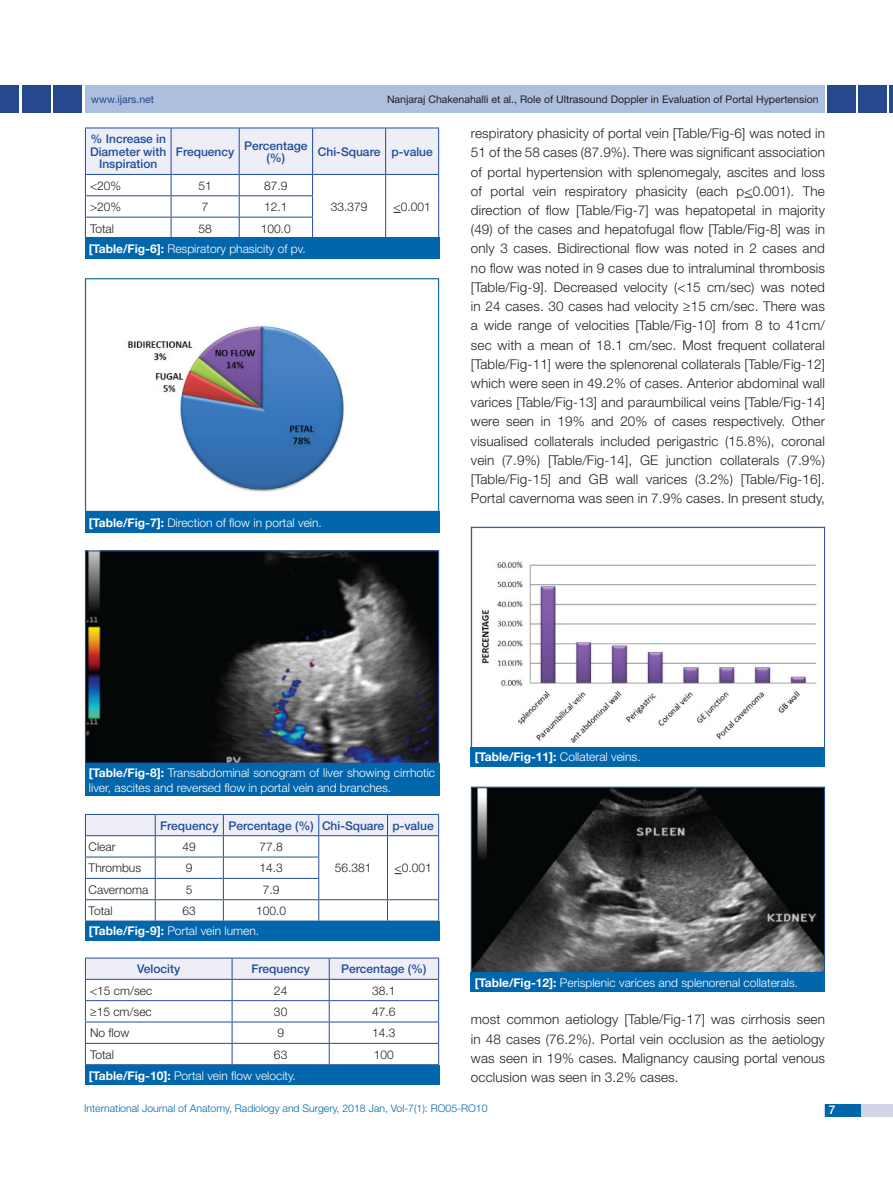
<style>
.page{position:relative;width:893px;height:1191px;background:#fff}
.page>*{position:absolute;margin:0;border:0;box-sizing:border-box;transform-origin:0 0}
.Body_Text{font:300 13.5px/19.2px "Helvetica Neue";letter-spacing:.01em;color:#231f20;text-align:justify}
.Table_text{font:300 12px/15px "Helvetica Neue";color:#fff}
.Table_text-2{font:300 12px "Helvetica Neue";color:#231f20}
.Table_text-3{font:500 12px/12.6px "Helvetica Neue";color:#214c99;text-align:center}
.t1{font:500 12px "Helvetica Neue";color:#fff}
.t2{font:10.5px "Helvetica Neue";color:#231f20}
.t3{font:300 10.5px "Helvetica Neue";color:#0166ac}
.t4{font:10.5px "Helvetica Neue";color:#25488e}
.s1{font-weight:700}
</style>
<div class="page">
<div style="left:85px;top:85px;width:740px;height:28px;background:#adbfdf"></div>
<div style="left:0;top:85px;width:19px;height:28px;background:#25488e"></div>
<div style="left:22px;top:85px;width:29px;height:28px;background:#25488e"></div>
<hr style="left:889px;top:85px;width:4px;height:28px;background:#25488e">
<div style="left:858px;top:85px;width:29px;height:28px;background:#25488e"></div>
<div style="left:825px;top:1103px;width:68px;height:13px;background:#d3d5e7"></div>
<div style="left:825px;top:1103px;width:35px;height:13px;background:#0166ac"></div>
<div style="left:53px;top:85px;width:29px;height:28px;background:#25488e"></div>
<div style="left:827px;top:85px;width:29px;height:28px;background:#25488e"></div>
<hr style="left:85px;top:957px;width:147px;height:1px;background:#214c99">
<hr style="left:232px;top:957px;width:97px;height:1px;background:#214c99">
<hr style="left:329px;top:957px;width:110px;height:1px;background:#214c99">
<svg style="left:85px;top:958px;width:354px;height:106px"></svg>
<hr style="left:85px;top:1064px;width:147px;height:1px;background:#214c99">
<hr style="left:232px;top:1064px;width:97px;height:1px;background:#214c99">
<hr style="left:329px;top:1064px;width:110px;height:1px;background:#214c99">
<svg style="left:85px;top:128px;width:354px;height:110px"></svg>
<hr style="left:85px;top:920px;width:70px;height:1px;background:#214c99">
<hr style="left:155px;top:920px;width:68px;height:1px;background:#214c99">
<hr style="left:223px;top:920px;width:96px;height:1px;background:#214c99">
<hr style="left:319px;top:920px;width:68px;height:1px;background:#214c99">
<hr style="left:387px;top:920px;width:52px;height:1px;background:#214c99">
<svg style="left:85px;top:814px;width:354px;height:106px"></svg>
<div style="left:85px;top:238px;width:354px;height:21px;background:#0166ac"></div>
<img style="left:128px;top:324px;width:216px;height:168px">
<div style="left:85px;top:278px;width:354px;height:234px;border:1px solid #0166ac"></div>
<div style="left:85px;top:512px;width:354px;height:21px;background:#0166ac"></div>
<img style="left:87px;top:552px;width:350px;height:209px">
<div style="left:85px;top:550px;width:354px;height:213px;border:1px solid #214c99"></div>
<div style="left:85px;top:763px;width:354px;height:32px;background:#0166ac"></div>
<div style="left:85px;top:921px;width:354px;height:19px;background:#0166ac"></div>
<div style="left:85px;top:1065px;width:354px;height:19px;background:#0166ac"></div>
<img style="left:482px;top:561px;width:335px;height:182px">
<div style="left:471px;top:527px;width:354px;height:223px;border:1px solid #214c99"></div>
<div style="left:471px;top:747px;width:354px;height:19px;background:#0166ac"></div>
<img style="left:473px;top:788px;width:350px;height:182px">
<div style="left:471px;top:786px;width:354px;height:186px;border:1px solid #214c99"></div>
<div style="left:471px;top:972px;width:354px;height:20px;background:#0166ac"></div>
<p class="t4" style="left:91px;top:93px;width:64px">www.ijars.net</p>
<p class="t2" style="left:387px;top:93px;width:433px">Nanjaraj Chakenahalli et al., Role of Ultrasound Doppler in Evaluation of Portal Hypertension</p>
<p class="Table_text-3" style="left:90px;top:133px;width:77px">% Increase in</p>
<p class="Table_text-3" style="left:90px;top:145px;width:78px">Diameter with<br>Inspiration</p>
<p class="Table_text-3" style="left:176px;top:145px;width:60px">Frequency</p>
<p class="Table_text-3" style="left:244px;top:139px;width:65px">Percentage (%)</p>
<p class="Table_text-3" style="left:318px;top:145px;width:64px">Chi-Square</p>
<p class="Table_text-3" style="left:391px;top:145px;width:43px">p-value</p>
<p class="Table_text-2" style="left:90px;top:178px;width:33px">&lt;20%</p>
<p class="Table_text-2" style="left:198px;top:178px;width:15px">51</p>
<p class="Table_text-2" style="left:264px;top:178px;width:25px">87.9</p>
<p class="Table_text-2" style="left:90px;top:200px;width:33px">&gt;20%</p>
<p class="Table_text-2" style="left:202px;top:200px;width:8px">7</p>
<p class="Table_text-2" style="left:264px;top:200px;width:25px">12.1</p>
<p class="Table_text-2" style="left:331px;top:200px;width:38px">33.379</p>
<p class="Table_text-2" style="left:394px;top:200px;width:39px">&lt;0.001</p>
<p class="Table_text-2" style="left:90px;top:221px;width:26px">Total</p>
<p class="Table_text-2" style="left:198px;top:221px;width:15px">58</p>
<p class="Table_text-2" style="left:261px;top:221px;width:32px">100.0</p>
<p class="Table_text" style="left:89px;top:241px;width:218px"><span class="s1">[Table/Fig-6]:</span> Respiratory phasicity of pv.</p>
<p class="Table_text" style="left:89px;top:515px;width:234px"><span class="s1">[Table/Fig-7]:</span> Direction of flow in portal vein.</p>
<p class="Body_Text" style="left:471px;top:123px;width:356px">respiratory phasicity of portal vein [Table/Fig-6] was noted in 51 of the 58 cases (87.9%). There was significant association of portal hypertension with splenomegaly, ascites and loss of portal vein respiratory phasicity (each p&lt;0.001). The direction of flow [Table/Fig-7] was hepatopetal in majority (49) of the cases and hepatofugal flow [Table/Fig-8] was in only 3 cases. Bidirectional flow was noted in 2 cases and no flow was noted in 9 cases due to intraluminal thrombosis [Table/Fig-9]. Decreased velocity (&lt;15 cm/sec) was noted in 24 cases. 30 cases had velocity ≥15 cm/sec. There was a wide range of velocities [Table/Fig-10] from 8 to 41cm/ sec with a mean of 18.1 cm/sec. Most frequent collateral [Table/Fig-11] were the splenorenal collaterals [Table/Fig-12] which were seen in 49.2% of cases. Anterior abdominal wall varices [Table/Fig-13] and paraumbilical veins [Table/Fig-14] were seen in 19% and 20% of cases respectively. Other visualised collaterals included perigastric (15.8%), coronal vein (7.9%) [Table/Fig-14], GE junction collaterals (7.9%) [Table/Fig-15] and GB wall varices (3.2%) [Table/Fig-16].<br>Portal cavernoma was seen in 7.9% cases. In present study,</p>
<p class="Table_text" style="left:89px;top:764px;width:348px"><span class="s1">[Table/Fig-8]:</span> Transabdominal sonogram of liver showing cirrhotic liver, ascites and reversed flow in portal vein and branches.</p>
<p class="Table_text-3" style="left:160px;top:819px;width:60px">Frequency</p>
<p class="Table_text-3" style="left:228px;top:819px;width:87px">Percentage (%)</p>
<p class="Table_text-3" style="left:322px;top:819px;width:64px">Chi-Square</p>
<p class="Table_text-3" style="left:392px;top:819px;width:43px">p-value</p>
<p class="Table_text-2" style="left:89px;top:839px;width:28px">Clear</p>
<p class="Table_text-2" style="left:183px;top:839px;width:15px">49</p>
<p class="Table_text-2" style="left:259px;top:839px;width:25px">77.8</p>
<p class="Table_text-2" style="left:89px;top:861px;width:54px">Thrombus</p>
<p class="Table_text-2" style="left:186px;top:861px;width:8px">9</p>
<p class="Table_text-2" style="left:259px;top:861px;width:25px">14.3</p>
<p class="Table_text-2" style="left:335px;top:861px;width:38px">56.381</p>
<p class="Table_text-2" style="left:394px;top:861px;width:39px">&lt;0.001</p>
<p class="Table_text-2" style="left:89px;top:882px;width:61px">Cavernoma</p>
<p class="Table_text-2" style="left:186px;top:882px;width:8px">5</p>
<p class="Table_text-2" style="left:263px;top:882px;width:18px">7.9</p>
<p class="Table_text-2" style="left:89px;top:903px;width:26px">Total</p>
<p class="Table_text-2" style="left:183px;top:903px;width:15px">63</p>
<p class="Table_text-2" style="left:256px;top:903px;width:32px">100.0</p>
<p class="Table_text" style="left:89px;top:923px;width:172px"><span class="s1">[Table/Fig-9]:</span> Portal vein lumen.</p>
<p class="Table_text-3" style="left:137px;top:962px;width:45px">Velocity</p>
<p class="Table_text-3" style="left:251px;top:962px;width:60px">Frequency</p>
<p class="Table_text-3" style="left:341px;top:962px;width:87px">Percentage (%)</p>
<p class="Table_text-2" style="left:90px;top:983px;width:64px">&lt;15 cm/sec</p>
<p class="Table_text-2" style="left:274px;top:983px;width:15px">24</p>
<p class="Table_text-2" style="left:372px;top:983px;width:25px">38.1</p>
<p class="Table_text-2" style="left:90px;top:1004px;width:63px">≥15 cm/sec</p>
<p class="Table_text-2" style="left:274px;top:1004px;width:15px">30</p>
<p class="Table_text-2" style="left:372px;top:1004px;width:25px">47.6</p>
<p class="Table_text-2" style="left:90px;top:1025px;width:41px">No flow</p>
<p class="Table_text-2" style="left:277px;top:1025px;width:8px">9</p>
<p class="Table_text-2" style="left:372px;top:1025px;width:25px">14.3</p>
<p class="Table_text-2" style="left:90px;top:1047px;width:26px">Total</p>
<p class="Table_text-2" style="left:274px;top:1047px;width:15px">63</p>
<p class="Table_text-2" style="left:374px;top:1047px;width:22px">100</p>
<p class="Table_text" style="left:89px;top:1067px;width:208px"><span class="s1">[Table/Fig-10]:</span> Portal vein flow velocity.</p>
<p class="Table_text" style="left:475px;top:749px;width:167px"><span class="s1">[Table/Fig-11]:</span> Collateral veins.</p>
<p class="Table_text" style="left:475px;top:975px;width:325px"><span class="s1">[Table/Fig-12]:</span> Perisplenic varices and splenorenal collaterals.</p>
<p class="Body_Text" style="left:471px;top:1009px;width:355px">most common aetiology [Table/Fig-17] was cirrhosis seen in 48 cases (76.2%). Portal vein occlusion as the aetiology was seen in 19% cases. Malignancy causing portal venous occlusion was seen in 3.2% cases.</p>
<p class="t3" style="left:84px;top:1101px;width:405px">International Journal of Anatomy, Radiology and Surgery, 2018 Jan, Vol-7(1): RO05-RO10</p>
<p class="t1" style="left:829px;top:1102px;width:8px">7</p>
</div>
